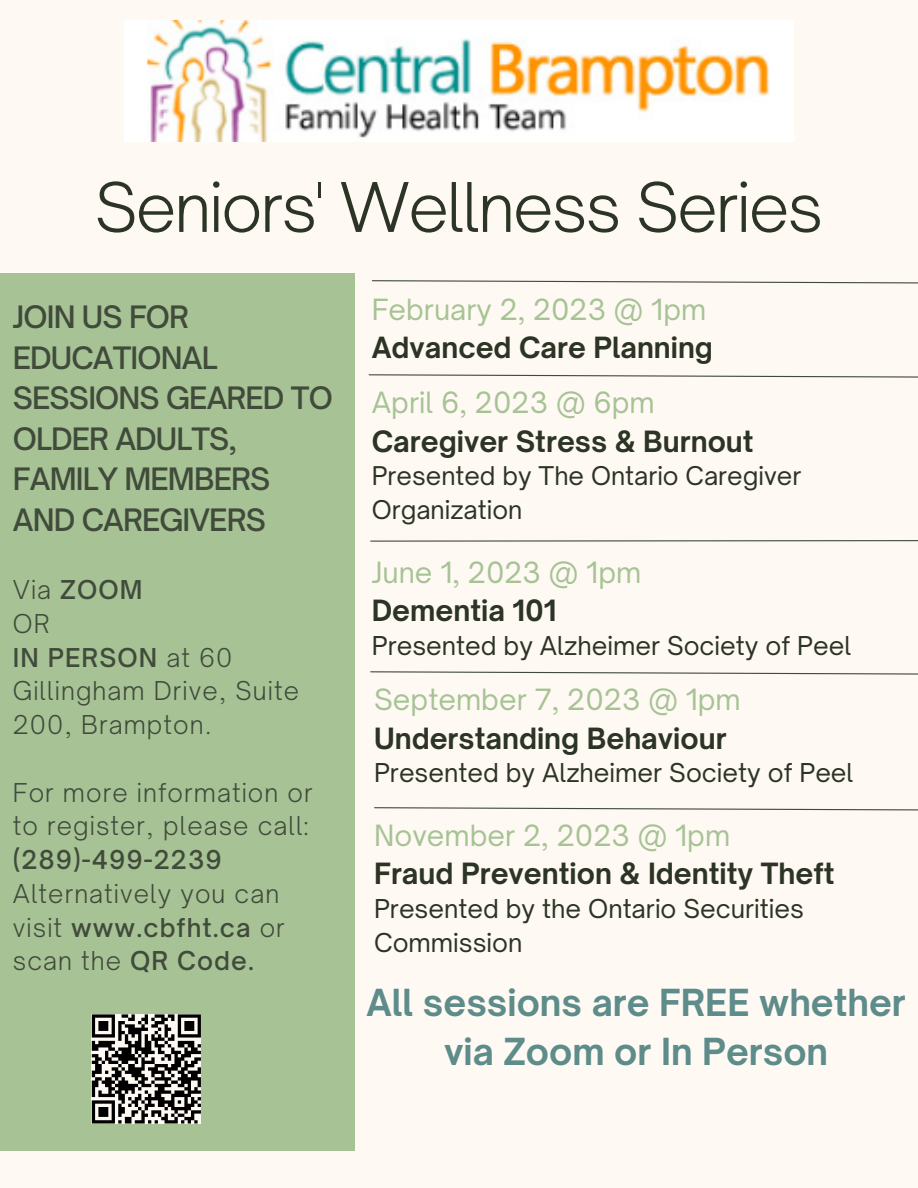
<style>
.page{position:relative;width:918px;height:1188px;background:#fff9f3}
.page>*{position:absolute;margin:0;border:0;box-sizing:border-box;transform-origin:0 0}
.t1{font:300 65.4px "Open Sauce One";letter-spacing:-.025em;color:#2b3425}
.t2{font:700 35.7px/49.5px "Open Sauce One";color:#5d8c8a;text-align:center}
.t3{font:500 29.55px/40.5px "Open Sauce One";letter-spacing:-.03em;color:#414b3b}
.t4{font:700 28.05px "Open Sauce One";color:#2b3425}
.t5{font:28.05px "Open Sauce One";color:#a7c396}
.t6{font:700 27.9px "Open Sauce One";color:#2b3425}
.t7{font:27.9px "Open Sauce One";color:#a7c396}
.t8{font:300 24.9px/33.8px "Open Sauce One";letter-spacing:.045em;color:#414b3b}
.t9{font:24.9px/33.8px "Open Sauce One";color:#2b3425}
.t10{font:500 24.9px "Open Sauce One";letter-spacing:.045em;color:#414b3b}
.t11{font:24.75px/33.8px "Open Sauce One";color:#2b3425}
.s1{font-weight:500}
</style>
<div class="page">
<div style="left:0;top:273px;width:355px;height:878px;background:#a7c396"></div>
<svg style="left:368px;top:374px;width:550px;height:4px"></svg>
<svg style="left:370px;top:540px;width:548px;height:2px"></svg>
<svg style="left:92px;top:1014px;width:109px;height:110px;background:#757270"></svg>
<svg style="left:371px;top:280px;width:547px;height:4px"></svg>
<svg style="left:370px;top:671px;width:548px;height:4px"></svg>
<img style="left:124px;top:20px;width:670px;height:122px">
<svg style="left:374px;top:807px;width:544px;height:4px"></svg>
<h1 class="t1" style="left:95px;top:167px;width:730px">Seniors' Wellness Series</h1>
<p class="t3" style="left:13px;top:297px;width:321px">JOIN US FOR<br>EDUCATIONAL<br>SESSIONS GEARED TO<br>OLDER ADULTS,<br>FAMILY MEMBERS<br>AND CAREGIVERS</p>
<p class="t8" style="left:13px;top:573px;width:288px">Via <span class="s1">ZOOM<br></span>OR<br><span class="s1">IN PERSON</span> at 60<br>Gillingham Drive, Suite<br>200, Brampton.</p>
<p class="t8" style="left:13px;top:775px;width:301px">For more information or to register, please call:</p>
<p class="t10" style="left:13px;top:844px;width:211px">(289)-499-2239</p>
<p class="t8" style="left:13px;top:877px;width:274px">Alternatively you can visit <span class="s1">www.cbfht.ca</span> or scan the <span class="s1">QR Code.</span></p>
<p class="t7" style="left:372px;top:292px;width:336px">February 2, 2023 @ 1pm</p>
<p class="t6" style="left:372px;top:330px;width:343px">Advanced Care Planning</p>
<p class="t5" style="left:372px;top:385px;width:285px">April 6, 2023 @ 6pm</p>
<p class="t4" style="left:372px;top:424px;width:383px">Caregiver Stress &amp; Burnout</p>
<p class="t11" style="left:372px;top:459px;width:431px">Presented by The Ontario Caregiver<br>Organization</p>
<p class="t5" style="left:372px;top:555px;width:271px">June 1, 2023 @ 1pm</p>
<p class="t4" style="left:372px;top:593px;width:186px">Dementia 101</p>
<p class="t9" style="left:372px;top:628px;width:481px">Presented by Alzheimer Society of Peel</p>
<p class="t5" style="left:374px;top:682px;width:368px">September 7, 2023 @ 1pm</p>
<p class="t4" style="left:374px;top:721px;width:354px">Understanding Behaviour</p>
<p class="t9" style="left:374px;top:756px;width:481px">Presented by Alzheimer Society of Peel</p>
<p class="t5" style="left:374px;top:818px;width:358px">November 2, 2023 @ 1pm</p>
<p class="t4" style="left:374px;top:856px;width:462px">Fraud Prevention &amp; Identity Theft</p>
<p class="t9" style="left:374px;top:892px;width:431px">Presented by the Ontario Securities<br>Commission</p>
<h2 class="t2" style="left:366px;top:977px;width:541px">All sessions are FREE whether via Zoom or In Person</h2>
</div>
